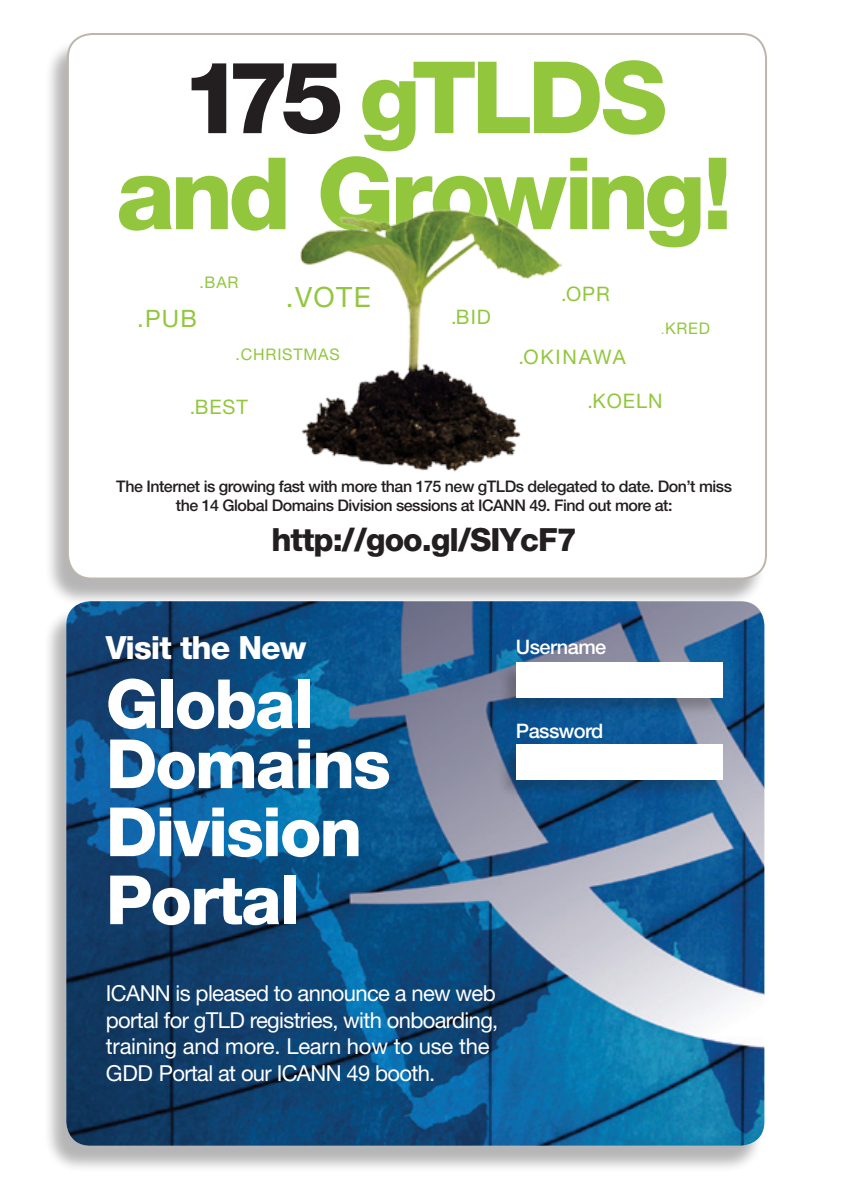
<style>
.page{position:relative;width:842px;height:1191px;background:#fff}
.page>*{position:absolute;margin:0;border:0;box-sizing:border-box;transform-origin:0 0}
.t1{font:800 100px/96px "Helvetica Neue LT Std";letter-spacing:-.05em;color:#92c73d;text-align:center}
.t2{font:800 68px/60px "Helvetica Neue LT Std";letter-spacing:-.03em;color:#fff}
.t3{font:800 32px "Helvetica Neue LT Std";letter-spacing:-.03em;color:#231f20}
.t4{font:800 32px "Helvetica Neue LT Std";letter-spacing:-.03em;color:#fff}
.t5{font:28px "Helvetica Neue LT Std";color:#92c73d}
.t6{font:24px "Helvetica Neue LT Std";color:#92c73d}
.t7{font:22px/26.4px "Helvetica Neue LT Std";letter-spacing:-.03em;color:#fff}
.t8{font:20px "Helvetica Neue LT Std";letter-spacing:.05em;color:#92c73d}
.t9{font:500 20px "Helvetica Neue LT Std";letter-spacing:-.03em;color:#fff}
.t10{font:20px "Helvetica Neue LT Std";letter-spacing:.09em;color:#92c73d}
.t11{font:500 16px/19.2px "Helvetica Neue LT Std";letter-spacing:-.03em;color:#231f20;text-align:center}
.t12{font:16px "Helvetica Neue LT Std";letter-spacing:.05em;color:#92c73d}
.s1{color:#231f20}
.s2{font-size:12px}
</style>
<div class="page">
<div style="left:43px;top:38px;width:723px;height:568px;background:#231f20;opacity:.33"></div>
<div style="left:68px;top:34px;width:698px;height:544px;background:#fff;border-radius:24px"></div>
<div style="left:43px;top:605px;width:720px;height:567px;background:#231f20;opacity:.33"></div>
<img style="left:66px;top:601px;width:698px;height:544px">
<img style="left:300px;top:210px;width:261px;height:262px">
<div style="left:497px;top:743px;width:226px;height:55px;background:#231f20;opacity:.28"></div>
<div style="left:516px;top:744px;width:207px;height:35px;background:#fff"></div>
<div style="left:497px;top:661px;width:227px;height:55px;background:#231f20;opacity:.28"></div>
<div style="left:516px;top:662px;width:207px;height:35px;background:#fff"></div>
<h1 class="t1" style="left:116px;top:49px;width:618px"><span class="s1">175</span> gTLDS and Growing!</h1>
<p class="t8" style="left:561px;top:282px;width:50px">.OPR</p>
<p class="t12" style="left:199px;top:273px;width:41px">.BAR</p>
<h3 class="t5" style="left:286px;top:280px;width:86px">.VOTE</h3>
<h3 class="t6" style="left:137px;top:304px;width:61px">.PUB</h3>
<p class="t8" style="left:451px;top:305px;width:41px">.BID</p>
<p class="t12" style="left:661px;top:318px;width:51px"><span class="s2">.</span>KRED</p>
<p class="t12" style="left:236px;top:344px;width:106px">.CHRISTMAS</p>
<p class="t10" style="left:518px;top:345px;width:109px">.OKINAWA</p>
<p class="t8" style="left:190px;top:395px;width:60px">.BEST</p>
<p class="t8" style="left:587px;top:389px;width:77px">.KOELN</p>
<p class="t11" style="left:116px;top:476px;width:617px">The Internet is growing fast with more than 175 new gTLDs delegated to date. Don’t miss the 14 Global Domains Division sessions at ICANN 49. Find out more at:</p>
<h3 class="t3" style="left:271px;top:520px;width:307px">http://goo.gl/SIYcF7</h3>
<h3 class="t4" style="left:106px;top:628px;width:202px">Visit the New</h3>
<h2 class="t2" style="left:106px;top:673px;width:286px">Global<br>Domains</h2>
<h2 class="t2" style="left:106px;top:797px;width:258px;line-height:68px">Division<br>Portal</h2>
<p class="t9" style="left:516px;top:635px;width:92px">Username</p>
<p class="t9" style="left:516px;top:719px;width:89px">Password</p>
<h3 class="t7" style="left:106px;top:980px;width:394px">ICANN is pleased to announce a new web portal for gTLD registries, with onboarding, training and more. Learn how to use the GDD Portal at our ICANN 49 booth.</h3>
</div>
